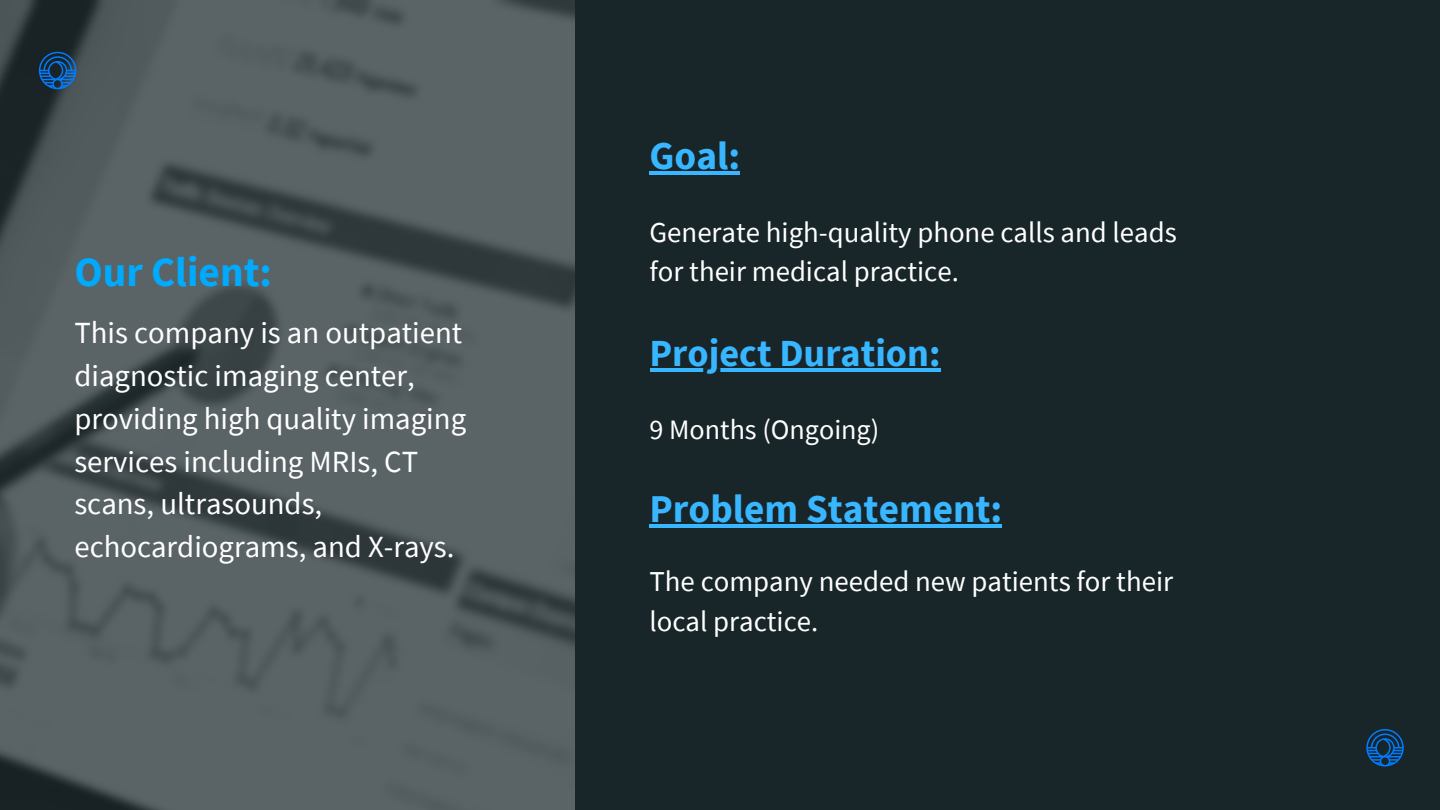
<style>
.page{position:relative;width:1440px;height:810px;background:#182529}
.page>*{position:absolute;margin:0;border:0;box-sizing:border-box;transform-origin:0 0}
.t1{font:700 41.5px "Source Sans Pro";color:#00aafd}
.t2{font:700 39.3px "Source Sans Pro";color:#38b6ff}
.t3{font:700 38.2px "Source Sans Pro";color:#38b6ff}
.t4{font:30.8px/42.8px "Source Sans Pro";color:#fff}
.t5{font:28.8px/39.8px "Source Sans Pro";color:#fff}
.t6{font:28.1px "Source Sans Pro";color:#fff}
</style>
<div class="page">
<img style="left:0;top:0;width:575px;height:810px">
<svg style="left:39px;top:52px;width:37px;height:37px"></svg>
<svg style="left:1366px;top:729px;width:38px;height:37px"></svg>
<hr style="left:650px;top:171px;width:90px;height:4px;background:#38b6ff">
<hr style="left:650px;top:525px;width:352px;height:3px;background:#38b6ff">
<hr style="left:650px;top:369px;width:290px;height:3px;background:#38b6ff">
<h1 class="t1" style="left:74px;top:244px;width:199px">Our Client:</h1>
<p class="t4" style="left:74px;top:312px;width:393px">This company is an outpatient diagnostic imaging center, providing high quality imaging services including MRIs, CT scans, ultrasounds, echocardiograms, and X-rays.</p>
<p class="t2" style="left:650px;top:129px;width:92px">Goal:</p>
<p class="t5" style="left:650px;top:212px;width:529px">Generate high-quality phone calls and leads for their medical practice.</p>
<p class="t3" style="left:650px;top:327px;width:292px">Project Duration:</p>
<p class="t6" style="left:650px;top:411px;width:231px">9 Months (Ongoing)</p>
<p class="t2" style="left:650px;top:482px;width:354px">Problem Statement:</p>
<p class="t5" style="left:650px;top:561px;width:525px">The company needed new patients for their local practice.</p>
</div>
